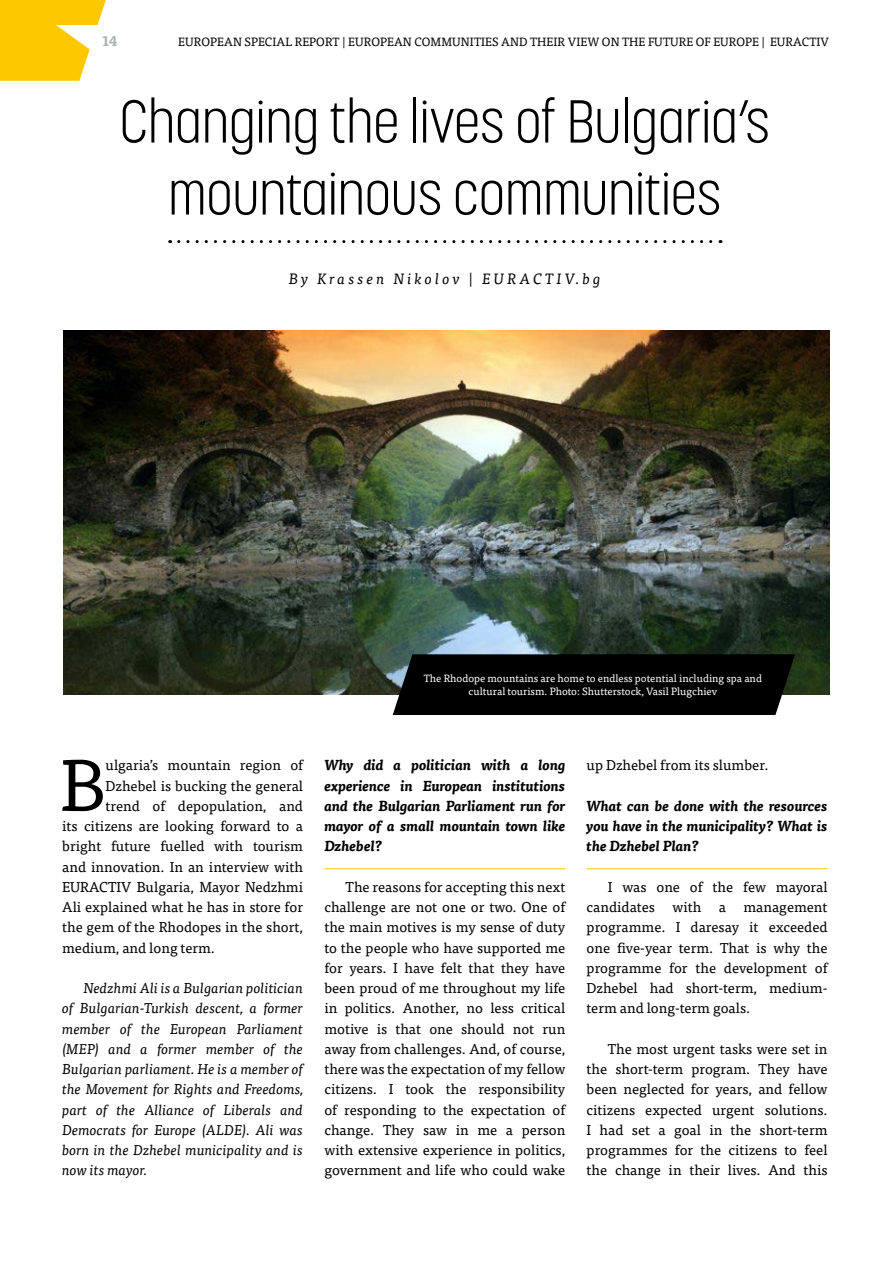
<style>
.page{position:relative;width:893px;height:1263px;background:#fff}
.page>*{position:absolute;margin:0;border:0;box-sizing:border-box;transform-origin:0 0}
.t1{font:72.6px "Tisa Pro";color:#000}
.t2{font:300 60px/72px "Korolev Condensed";color:#000;text-align:center}
.t3{font:italic 15px "Tisa Pro";letter-spacing:.2em;color:#000}
.t4{font:14.25px/20.2px "Tisa Pro";color:#000;text-align:justify}
.t5{font:italic 14.25px/20.2px "Tisa Pro";color:#000;text-align:justify}
.t6{font:italic 700 14.25px/20.2px "Tisa Pro";color:#000;text-align:justify}
.t7{font:700 14.25px "Tisa Pro";color:#aab2b8}
.t8{font:12px "Tisa Pro";letter-spacing:.01em;color:#000}
.t9{font:10.5px/12.6px "Tisa Pro";color:#fff;text-align:center}
</style>
<div class="page">
<svg style="left:0;top:0;width:106px;height:81px"></svg>
<hr style="left:324px;top:868px;width:241px;height:1px;background:#fec800">
<hr style="left:587px;top:868px;width:241px;height:1px;background:#fec800">
<img style="left:64px;top:330px;width:765px;height:365px">
<div style="left:393px;top:654px;width:402px;height:61px;background:#000"></div>
<svg style="left:179px;top:240px;width:542px;height:3px"></svg>
<p class="t7" style="left:102px;top:29px;width:17px">14</p>
<p class="t8" style="left:178px;top:33px;width:652px">EUROPEAN SPECIAL REPORT | EUROPEAN COMMUNITIES AND THEIR VIEW ON THE FUTURE OF EUROPE | EURACTIV</p>
<h2 class="t2" style="left:120px;top:85px;width:652px">Changing the lives of Bulgaria’s mountainous communities</h2>
<p class="t3" style="left:289px;top:268px;width:313px">By Krassen Nikolov | EURACTIV.bg</p>
<p class="t9" style="left:424px;top:672px;width:340px">The Rhodope mountains are home to endless potential including spa and cultural tourism. Photo: Shutterstock, Vasil Plugchiev</p>
<h1 class="t1" style="left:60px;top:732px;width:47px">B</h1>
<p class="t4" style="left:106px;top:754px;width:199px">ulgaria’s mountain region of</p>
<p class="t4" style="left:106px;top:775px;width:199px">Dzhebel is bucking the general</p>
<p class="t4" style="left:106px;top:795px;width:199px">trend of depopulation, and</p>
<p class="t4" style="left:62px;top:815px;width:242px">its citizens are looking forward to a</p>
<p class="t4" style="left:62px;top:835px;width:242px">bright future fuelled with tourism</p>
<p class="t4" style="left:62px;top:856px;width:242px">and innovation. In an interview with</p>
<p class="t4" style="left:62px;top:876px;width:242px">EURACTIV Bulgaria, Mayor Nedzhmi</p>
<p class="t4" style="left:62px;top:896px;width:242px">Ali explained what he has in store for</p>
<p class="t4" style="left:62px;top:916px;width:242px">the gem of the Rhodopes in the short,</p>
<p class="t4" style="left:62px;top:937px;width:154px">medium, and long term.</p>
<p class="t5" style="left:62px;top:977px;width:242px;text-indent:21px">Nedzhmi Ali is a Bulgarian politician of Bulgarian-Turkish descent, a former member of the European Parliament (MEP) and a former member of the Bulgarian parliament. He is a member of the Movement for Rights and Freedoms, part of the Alliance of Liberals and Democrats for Europe (ALDE). Ali was born in the Dzhebel municipality and is now its mayor.</p>
<p class="t6" style="left:324px;top:754px;width:242px">Why did a politician with a long experience in European institutions and the Bulgarian Parliament run for mayor of a small mountain town like Dzhebel?</p>
<p class="t4" style="left:324px;top:876px;width:242px;text-indent:21px">The reasons for accepting this next challenge are not one or two. One of the main motives is my sense of duty to the people who have supported me for years. I have felt that they have been proud of me throughout my life in politics. Another, no less critical motive is that one should not run away from challenges. And, of course, there was the expectation of my fellow citizens. I took the responsibility of responding to the expectation of change. They saw in me a person with extensive experience in politics, government and life who could wake</p>
<p class="t4" style="left:587px;top:754px;width:184px">up Dzhebel from its slumber.</p>
<p class="t6" style="left:587px;top:795px;width:242px">What can be done with the resources you have in the municipality? What is the Dzhebel Plan?</p>
<p class="t4" style="left:587px;top:876px;width:242px;text-indent:21px">I was one of the few mayoral candidates with a management programme. I daresay it exceeded one five-year term. That is why the programme for the development of Dzhebel had short-term, medium&shy;term and long-term goals.</p>
<p class="t4" style="left:587px;top:1038px;width:242px;text-indent:21px">The most urgent tasks were set in the short-term program. They have been neglected for years, and fellow citizens expected urgent solutions.<br>I had set a goal in the short-term programmes for the citizens to feel the change in their lives. And this</p>
</div>
